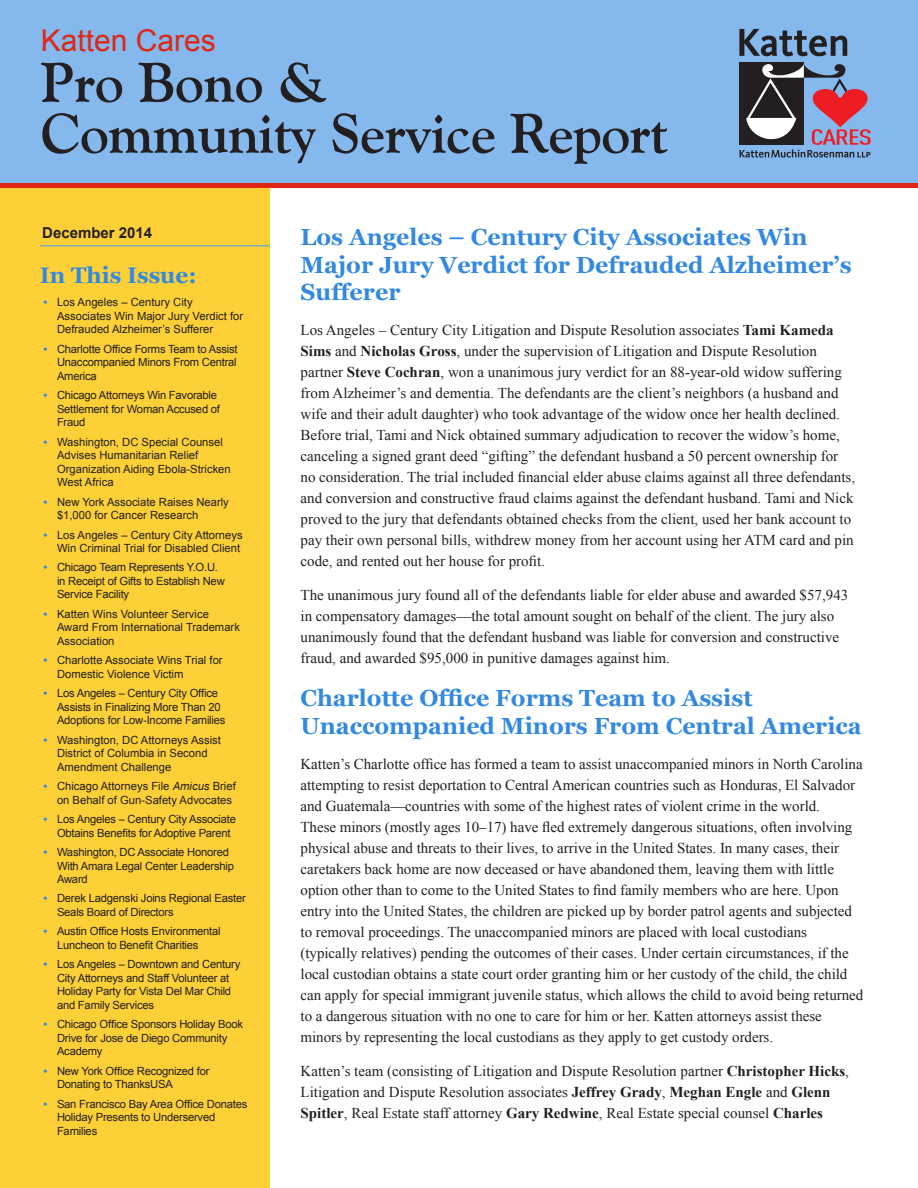
<style>
.page{position:relative;width:918px;height:1188px;background:#fff}
.page>*{position:absolute;margin:0;border:0;box-sizing:border-box;transform-origin:0 0}
.t1{font:700 55.5px/51px "Goudy Old Style BT";letter-spacing:-.01em;color:#231f20}
.t2{font:30px "Arial";color:#dd2815}
.Title_-_Purple{font:700 23.25px/27.8px "Georgia";color:#3389e0}
.t3{font:700 22.5px "Georgia";color:#3389e0}
.t4{font:15px/21px "Times New Roman";color:#231f20}
.t5{font:700 15px "Arial";color:#231f20}
.t6{font:11.25px/13.5px "Arial";letter-spacing:-.02em;color:#231f20}
.t7{font:11.25px/13.5px "Arial";color:#231f20}
.s1{font-weight:700;color:#3389e0}
.s2{font-style:italic}
.s3{font-weight:700}
</style>
<div class="page">
<div style="left:0;top:176px;width:270px;height:1012px;background:#fdd038"></div>
<div style="left:0;top:0;width:918px;height:187px;background:#85b8ec"></div>
<div style="left:0;top:183px;width:918px;height:5px;background:#dd2815"></div>
<div style="left:739px;top:62px;width:65px;height:83px;background:#231f20"></div>
<svg style="left:739px;top:29px;width:108px;height:27px"></svg>
<svg style="left:739px;top:64px;width:132px;height:94px"></svg>
<hr style="left:40px;top:245px;width:230px;height:1px;background:#5ca1e6">
<p class="t2" style="left:41px;top:20px;width:177px">Katten Cares</p>
<p class="t1" style="left:41px;top:56px;width:629px">Pro Bono &amp;<br>Community Service Report</p>
<p class="t5" style="left:42px;top:223px;width:112px">December 2014</p>
<p class="t3" style="left:40px;top:260px;width:158px">In This Issue:</p>
<p class="t7" style="left:57px;top:296px;width:188px;text-indent:-14px"><span class="s1">•</span> Los Angeles – Century City<br>Associates Win Major Jury Verdict for<br>Defrauded Alzheimer’s Sufferer</p>
<p class="t6" style="left:57px;top:342px;width:182px;text-align:justify;text-indent:-14px"><span class="s1">•</span> Charlotte Office Forms Team to Assist Unaccompanied Minors From Central America</p>
<p class="t6" style="left:57px;top:389px;width:165px;text-indent:-14px"><span class="s1">•</span> Chicago Attorneys Win Favorable<br>Settlement for Woman Accused of<br>Fraud</p>
<p class="t7" style="left:57px;top:435px;width:175px;text-indent:-14px"><span class="s1">•</span> Washington, DC Special Counsel<br>Advises Humanitarian Relief<br>Organization Aiding Ebola-Stricken<br>West Africa</p>
<p class="t7" style="left:57px;top:495px;width:173px;text-indent:-14px"><span class="s1">•</span> New York Associate Raises Nearly $1,000 for Cancer Research</p>
<p class="t7" style="left:44px;top:528px;width:201px;text-align:right"><span class="s1">•</span> Los Angeles – Century City Attorneys<br>Win Criminal Trial for Disabled Client</p>
<p class="t6" style="left:57px;top:561px;width:169px;text-indent:-14px"><span class="s1">•</span> Chicago Team Represents Y.O.U. in Receipt of Gifts to Establish New<br>Service Facility</p>
<p class="t7" style="left:57px;top:607px;width:184px;text-indent:-14px"><span class="s1">•</span> Katten Wins Volunteer Service<br>Award From International Trademark<br>Association</p>
<p class="t7" style="left:57px;top:654px;width:167px;text-indent:-14px"><span class="s1">•</span> Charlotte Associate Wins Trial for<br>Domestic Violence Victim</p>
<p class="t6" style="left:57px;top:687px;width:170px;text-indent:-14px"><span class="s1">•</span> Los Angeles – Century City Office<br>Assists in Finalizing More Than 20<br>Adoptions for Low-Income Families</p>
<p class="t7" style="left:57px;top:733px;width:166px;text-indent:-14px"><span class="s1">•</span> Washington, DC Attorneys Assist<br>District of Columbia in Second<br>Amendment Challenge</p>
<p class="t7" style="left:57px;top:780px;width:180px;text-indent:-14px"><span class="s1">•</span> Chicago Attorneys File <span class="s2">Amicus</span> Brief on Behalf of Gun-Safety Advocates</p>
<p class="t6" style="left:57px;top:813px;width:181px;text-indent:-14px"><span class="s1">•</span> Los Angeles – Century City Associate<br>Obtains Benefits for Adoptive Parent</p>
<p class="t6" style="left:57px;top:845px;width:179px;text-indent:-14px"><span class="s1">•</span> Washington, DC Associate Honored<br>With Amara Legal Center Leadership<br>Award</p>
<p class="t6" style="left:57px;top:892px;width:190px;text-indent:-14px"><span class="s1">•</span> Derek Ladgenski Joins Regional Easter<br>Seals Board of Directors</p>
<p class="t6" style="left:57px;top:925px;width:165px;text-indent:-14px"><span class="s1">•</span> Austin Office Hosts Environmental<br>Luncheon to Benefit Charities</p>
<p class="t6" style="left:57px;top:958px;width:185px;text-indent:-14px"><span class="s1">•</span> Los Angeles – Downtown and Century<br>City Attorneys and Staff Volunteer at<br>Holiday Party for Vista Del Mar Child and Family Services</p>
<p class="t6" style="left:57px;top:1018px;width:188px;text-indent:-14px"><span class="s1">•</span> Chicago Office Sponsors Holiday Book<br>Drive for Jose de Diego Community<br>Academy</p>
<p class="t6" style="left:57px;top:1064px;width:154px;text-indent:-14px"><span class="s1">•</span> New York Office Recognized for<br>Donating to ThanksUSA</p>
<p class="t6" style="left:57px;top:1097px;width:192px;text-indent:-14px"><span class="s1">•</span> San Francisco Bay Area Office Donates<br>Holiday Presents to Underserved<br>Families</p>
<p class="Title_-_Purple" style="left:301px;top:223px;width:553px">Los Angeles – Century City Associates Win<br>Major Jury Verdict for Defrauded Alzheimer’s<br>Sufferer</p>
<p class="t4" style="left:301px;top:319px;width:556px">Los Angeles – Century City Litigation and Dispute Resolution associates <span class="s3">Tami Kameda Sims</span> and <span class="s3">Nicholas Gross</span>, under the supervision of Litigation and Dispute Resolution partner <span class="s3">Steve Cochran</span>, won a unanimous jury verdict for an 88-year-old widow suffering from Alzheimer’s and dementia. The defendants are the client’s neighbors (a husband and wife and their adult daughter) who took advantage of the widow once her health declined.<br>Before trial, Tami and Nick obtained summary adjudication to recover the widow’s home, canceling a signed grant deed “gifting” the defendant husband a 50 percent ownership for no consideration. The trial included financial elder abuse claims against all three defendants, and conversion and constructive fraud claims against the defendant husband. Tami and Nick proved to the jury that defendants obtained checks from the client, used her bank account to pay their own personal bills, withdrew money from her account using her ATM card and pin code, and rented out her house for profit.</p>
<p class="t4" style="left:301px;top:585px;width:549px">The unanimous jury found all of the defendants liable for elder abuse and awarded $57,943 in compensatory damages—the total amount sought on behalf of the client. The jury also unanimously found that the defendant husband was liable for conversion and constructive fraud, and awarded $95,000 in punitive damages against him.</p>
<p class="Title_-_Purple" style="left:301px;top:685px;width:563px">Charlotte Office Forms Team to Assist<br>Unaccompanied Minors From Central America</p>
<p class="t4" style="left:301px;top:753px;width:564px">Katten’s Charlotte office has formed a team to assist unaccompanied minors in North Carolina attempting to resist deportation to Central American countries such as Honduras, El Salvador and Guatemala—countries with some of the highest rates of violent crime in the world.<br>These minors (mostly ages 10–17) have fled extremely dangerous situations, often involving physical abuse and threats to their lives, to arrive in the United States. In many cases, their caretakers back home are now deceased or have abandoned them, leaving them with little option other than to come to the United States to find family members who are here. Upon entry into the United States, the children are picked up by border patrol agents and subjected to removal proceedings. The unaccompanied minors are placed with local custodians (typically relatives) pending the outcomes of their cases. Under certain circumstances, if the local custodian obtains a state court order granting him or her custody of the child, the child can apply for special immigrant juvenile status, which allows the child to avoid being returned to a dangerous situation with no one to care for him or her. Katten attorneys assist these minors by representing the local custodians as they apply to get custody orders.</p>
<p class="t4" style="left:301px;top:1060px;width:550px">Katten’s team (consisting of Litigation and Dispute Resolution partner <span class="s3">Christopher Hicks</span>,<br>Litigation and Dispute Resolution associates <span class="s3">Jeffrey Grady</span>, <span class="s3">Meghan Engle</span> and <span class="s3">Glenn<br>Spitler</span>, Real Estate staff attorney <span class="s3">Gary Redwine</span>, Real Estate special counsel <span class="s3">Charles</span></p>
</div>
